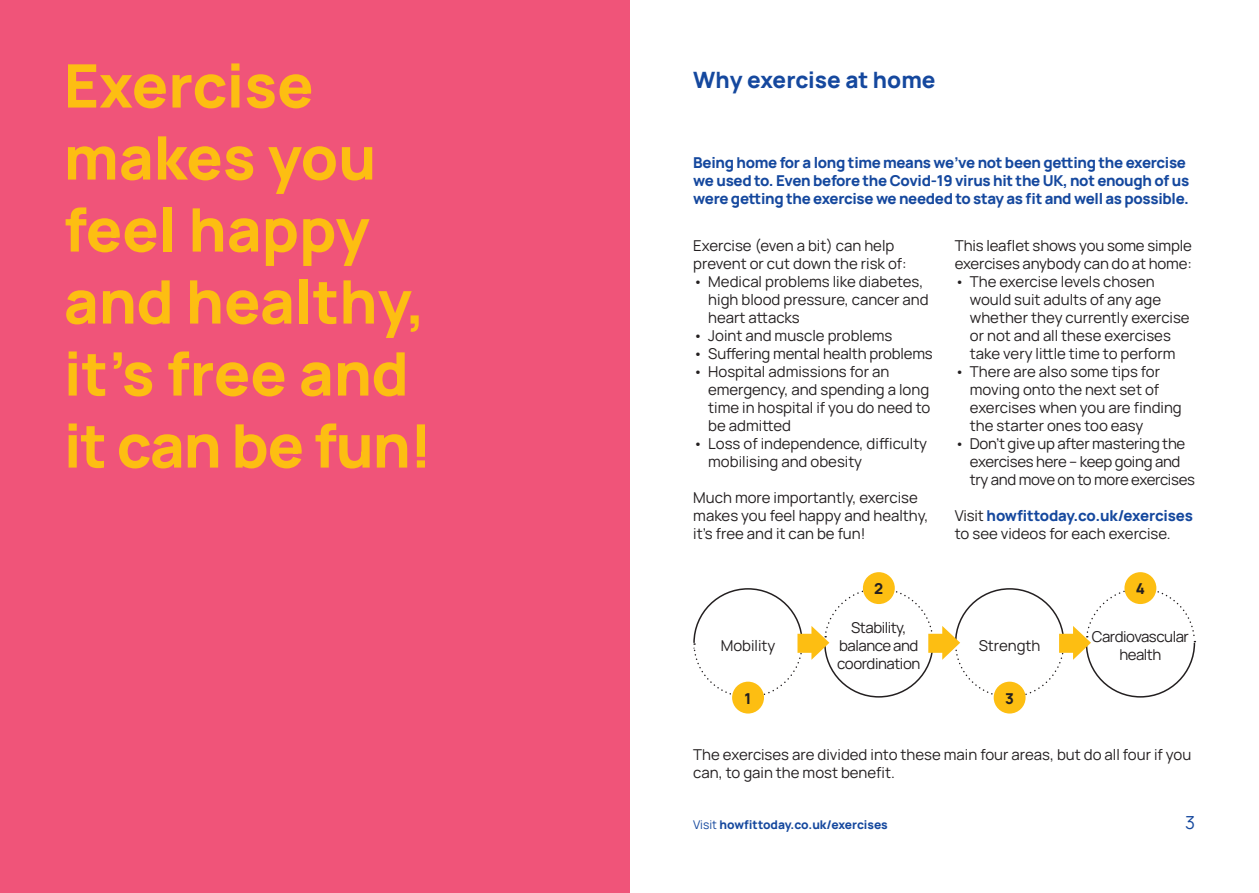
<style>
.page{position:relative;width:1259px;height:893px;background:#fff}
.page>*{position:absolute;margin:0;border:0;box-sizing:border-box;transform-origin:0 0}
.t1{font:800 60px/72px "Manrope";color:#fdbe12}
.Page_Title_Navy{font:800 22.5px "Manrope";color:#15489e}
.t2{font:18px "Manrope";color:#15489e}
.Body_Copy_Black{font:15px/18px "Manrope";color:#231f20}
.Introduction_Paragra{font:800 15px/18px "Manrope";letter-spacing:-.02em;color:#15489e}
.Body_Copy_Black-2{font:15px/18px "Manrope";letter-spacing:-.02em;color:#231f20}
.Body_Copy_Black-3{font:15px/18px "Manrope";letter-spacing:-.03em;color:#231f20;text-align:center}
.t3{font:800 15px "Manrope";color:#231f20}
.t4{font:800 12px "Manrope";color:#15489e}
.s1{font-weight:800;color:#15489e}
.s2{font-weight:400}
</style>
<div class="page">
<div style="left:0;top:0;width:629px;height:893px;background:#f05479"></div>
<div style="left:732px;top:682px;width:32px;height:31px;background:#fdbe12;border-radius:50%"></div>
<div style="left:863px;top:572px;width:32px;height:32px;background:#fdbe12;border-radius:50%"></div>
<div style="left:993px;top:682px;width:32px;height:31px;background:#fdbe12;border-radius:50%"></div>
<div style="left:1124px;top:572px;width:32px;height:32px;background:#fdbe12;border-radius:50%"></div>
<svg style="left:693px;top:587px;width:503px;height:111px"></svg>
<p class="t1" style="left:64px;top:47px;width:370px">Exercise makes you feel happy and healthy, it’s free and it can be fun!</p>
<p class="Page_Title_Navy" style="left:693px;top:64px;width:244px">Why exercise at home</p>
<p class="Introduction_Paragra" style="left:693px;top:152px;width:497px">Being home for a long time means we’ve not been getting the exercise we used to. Even before the Covid-19 virus hit the UK, not enough of us were getting the exercise we needed to stay as fit and well as possible.</p>
<p class="Body_Copy_Black" style="left:693px;top:236px;width:215px">Exercise (even a bit) can help prevent or cut down the risk of:</p>
<p class="Body_Copy_Black" style="left:708px;top:272px;width:222px;text-indent:-15px">• Medical problems like diabetes, high blood pressure, cancer and heart attacks</p>
<p class="Body_Copy_Black" style="left:693px;top:326px;width:200px">• Joint and muscle problems</p>
<p class="Body_Copy_Black" style="left:693px;top:344px;width:241px">• Suffering mental health problems</p>
<p class="Body_Copy_Black" style="left:708px;top:362px;width:223px;text-indent:-15px">• Hospital admissions for an emergency, and spending a long time in hospital if you do need to be admitted</p>
<p class="Body_Copy_Black" style="left:708px;top:434px;width:220px;text-indent:-15px">• Loss of independence, difficulty mobilising and obesity</p>
<p class="Body_Copy_Black" style="left:693px;top:488px;width:237px">Much more importantly, exercise makes you feel happy and healthy, it’s free and it can be fun!</p>
<p class="Body_Copy_Black" style="left:721px;top:636px;width:56px">Mobility</p>
<p class="t3" style="left:744px;top:688px;width:8px">1</p>
<p class="t3" style="left:874px;top:578px;width:11px">2</p>
<p class="Body_Copy_Black-3" style="left:837px;top:618px;width:84px">Stability, balance and coordination</p>
<p class="Body_Copy_Black" style="left:955px;top:236px;width:238px">This leaflet shows you some simple exercises anybody can do at home:</p>
<p class="Body_Copy_Black" style="left:970px;top:272px;width:221px;text-indent:-15px">• The exercise levels chosen would suit adults of any age whether they currently exercise or not and all these exercises take very little time to perform</p>
<p class="Body_Copy_Black" style="left:970px;top:362px;width:213px;text-indent:-15px">• There are also some tips for moving onto the next set of exercises when you are finding the starter ones too easy</p>
<p class="Body_Copy_Black-2" style="left:970px;top:434px;width:227px;text-indent:-15px">• Don’t give up after mastering the exercises here – keep going and try and move on to more exercises</p>
<p class="Body_Copy_Black" style="left:955px;top:506px;width:240px">Visit <span class="s1">howfittoday.co.uk/exercises </span>to see videos for each exercise.</p>
<p class="t3" style="left:1135px;top:578px;width:11px">4</p>
<p class="Body_Copy_Black" style="left:978px;top:636px;width:63px">Strength</p>
<p class="Body_Copy_Black-3" style="left:1091px;top:627px;width:99px">Cardiovascular health</p>
<p class="t3" style="left:1005px;top:688px;width:10px">3</p>
<p class="Body_Copy_Black" style="left:693px;top:745px;width:499px">The exercises are divided into these main four areas, but do all four if you can, to gain the most benefit.</p>
<p class="t4" style="left:693px;top:816px;width:196px"><span class="s2">Visit</span> howfittoday.co.uk/exercises</p>
<p class="t2" style="left:1185px;top:810px;width:11px">3</p>
</div>
